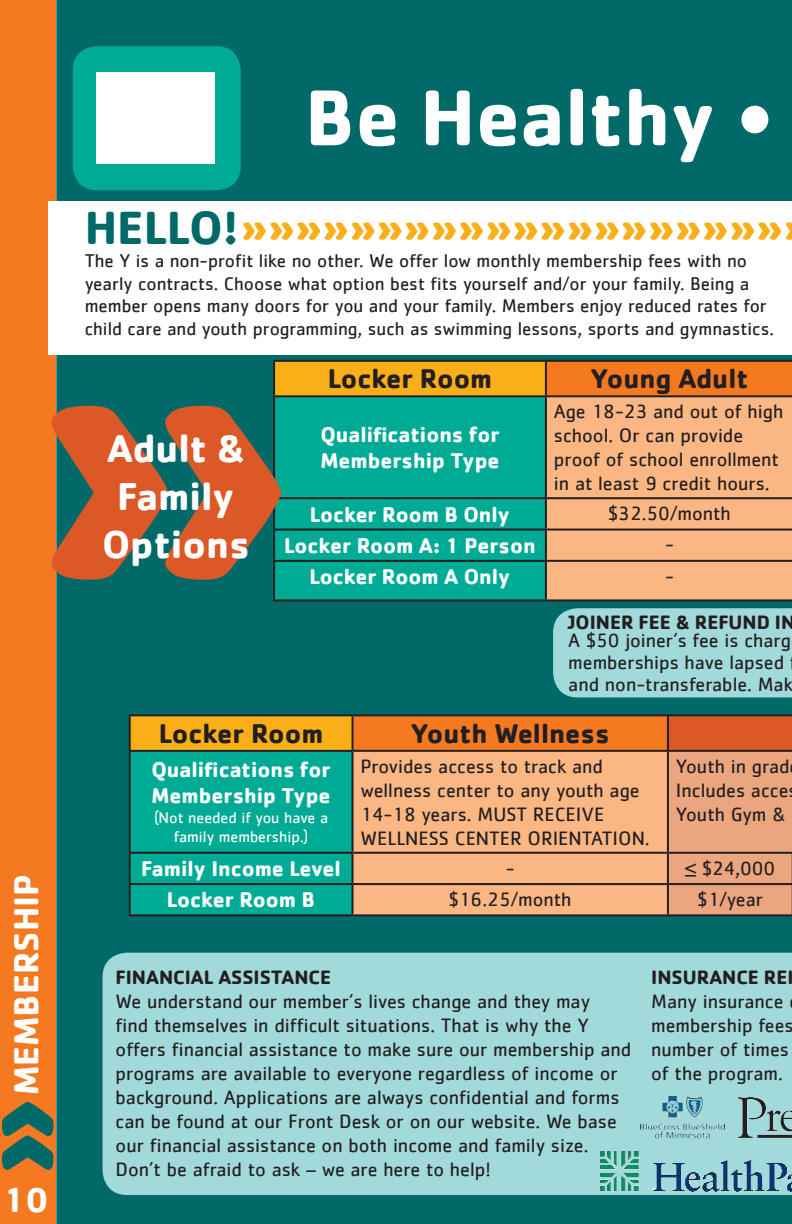
<style>
.page{position:relative;width:792px;height:1224px;background:#fff}
.page>*{position:absolute;margin:0;border:0;box-sizing:border-box;transform-origin:0 0}
.t1{font:700 486px "Cachet";color:#dd5827}
.t2{font:700 144px "Cachet";color:#016a69}
.t3{font:700 82px "Cachet";color:#fff}
.t4{font:700 48px "Cachet";color:#faaf18}
.t5{font:700 40px/48px "Cachet";color:#fff;text-align:center}
.t6{font:700 36px "Cachet";color:#fff}
.t7{font:700 28px "Cachet";color:#231f20}
.t8{font:700 22px/26.4px "Cachet";color:#fff}
.t9{font:20px/24px "Cachet";color:#231f20}
.t10{font:700 20px "Cachet";color:#231f20}
.t11{font:19px/22.8px "Cachet";color:#231f20}
.t12{font:16px/19.2px "Cachet";color:#fff;text-align:center}
.s1{color:#016a69}
</style>
<div class="page">
<div style="left:0;top:0;width:56px;height:1224px;background:#f47921"></div>
<div style="left:56px;top:0;width:736px;height:1224px;background:#016a69"></div>
<div style="left:48px;top:201px;width:744px;height:154px;background:#fff"></div>
<div style="left:73px;top:46px;width:168px;height:144px;background:#00ab95;border-radius:24px"></div>
<div style="left:96px;top:73px;width:119px;height:91px;background:#fff"></div>
<div style="left:274px;top:361px;width:272px;height:35px;background:#faaf18"></div>
<div style="left:546px;top:361px;width:246px;height:35px;background:#f47921"></div>
<div style="left:275px;top:397px;width:270px;height:202px;background:#00ab95"></div>
<div style="left:547px;top:397px;width:244px;height:202px;background:#fab783"></div>
<hr style="left:273px;top:360px;width:273px;height:2px;background:#231f20">
<hr style="left:273px;top:362px;width:2px;height:33px;background:#231f20">
<hr style="left:546px;top:360px;width:246px;height:2px;background:#231f20">
<hr style="left:545px;top:362px;width:2px;height:33px;background:#231f20">
<hr style="left:791px;top:362px;width:1px;height:33px;background:#231f20">
<hr style="left:273px;top:395px;width:273px;height:2px;background:#231f20">
<hr style="left:273px;top:397px;width:2px;height:100px;background:#231f20">
<hr style="left:546px;top:395px;width:246px;height:2px;background:#231f20">
<hr style="left:545px;top:397px;width:2px;height:100px;background:#231f20">
<hr style="left:791px;top:397px;width:1px;height:100px;background:#231f20">
<hr style="left:273px;top:497px;width:273px;height:2px;background:#231f20">
<hr style="left:273px;top:499px;width:2px;height:30px;background:#231f20">
<hr style="left:546px;top:497px;width:246px;height:2px;background:#231f20">
<hr style="left:545px;top:499px;width:2px;height:30px;background:#231f20">
<hr style="left:791px;top:499px;width:1px;height:30px;background:#231f20">
<hr style="left:273px;top:529px;width:273px;height:2px;background:#231f20">
<hr style="left:273px;top:531px;width:2px;height:29px;background:#231f20">
<hr style="left:546px;top:529px;width:246px;height:2px;background:#231f20">
<hr style="left:545px;top:531px;width:2px;height:29px;background:#231f20">
<hr style="left:273px;top:560px;width:273px;height:2px;background:#231f20">
<hr style="left:273px;top:562px;width:2px;height:37px;background:#231f20">
<hr style="left:546px;top:560px;width:246px;height:2px;background:#231f20">
<hr style="left:545px;top:562px;width:2px;height:37px;background:#231f20">
<svg style="left:791px;top:530px;width:1px;height:32px"></svg>
<hr style="left:791px;top:562px;width:1px;height:37px;background:#231f20">
<hr style="left:273px;top:599px;width:273px;height:2px;background:#231f20">
<hr style="left:546px;top:599px;width:246px;height:2px;background:#231f20">
<div style="left:130px;top:715px;width:223px;height:36px;background:#faaf18"></div>
<div style="left:353px;top:715px;width:315px;height:36px;background:#f47921"></div>
<div style="left:668px;top:715px;width:124px;height:36px;background:#dd5827"></div>
<div style="left:131px;top:752px;width:221px;height:162px;background:#00ab95"></div>
<div style="left:354px;top:752px;width:313px;height:162px;background:#fab783"></div>
<hr style="left:129px;top:714px;width:224px;height:2px;background:#231f20">
<hr style="left:129px;top:716px;width:2px;height:34px;background:#231f20">
<hr style="left:353px;top:714px;width:315px;height:2px;background:#231f20">
<hr style="left:352px;top:716px;width:2px;height:34px;background:#231f20">
<hr style="left:668px;top:714px;width:124px;height:2px;background:#231f20">
<hr style="left:667px;top:716px;width:2px;height:34px;background:#231f20">
<hr style="left:129px;top:750px;width:224px;height:2px;background:#231f20">
<hr style="left:129px;top:752px;width:2px;height:100px;background:#231f20">
<hr style="left:353px;top:750px;width:315px;height:2px;background:#231f20">
<hr style="left:352px;top:752px;width:2px;height:100px;background:#231f20">
<hr style="left:667px;top:752px;width:2px;height:100px;background:#231f20">
<hr style="left:129px;top:852px;width:224px;height:2px;background:#231f20">
<hr style="left:129px;top:854px;width:2px;height:29px;background:#231f20">
<hr style="left:353px;top:852px;width:315px;height:2px;background:#231f20">
<hr style="left:352px;top:854px;width:2px;height:29px;background:#231f20">
<hr style="left:667px;top:854px;width:2px;height:29px;background:#231f20">
<hr style="left:129px;top:883px;width:224px;height:2px;background:#231f20">
<hr style="left:129px;top:885px;width:2px;height:29px;background:#231f20">
<hr style="left:353px;top:883px;width:315px;height:2px;background:#231f20">
<hr style="left:352px;top:885px;width:2px;height:29px;background:#231f20">
<hr style="left:667px;top:885px;width:2px;height:29px;background:#231f20">
<hr style="left:129px;top:914px;width:224px;height:2px;background:#231f20">
<hr style="left:353px;top:914px;width:315px;height:2px;background:#231f20">
<svg style="left:668px;top:750px;width:124px;height:166px;background:#e19e79"></svg>
<div style="left:553px;top:608px;width:239px;height:89px;background:#a2dadb"></div>
<div style="left:103px;top:953px;width:689px;height:242px;background:#a2dadb"></div>
<img style="left:641px;top:1096px;width:84px;height:42px">
<img style="left:597px;top:1149px;width:195px;height:42px">
<img style="left:737px;top:1096px;width:55px;height:42px">
<h3 class="t3" style="left:304px;top:65px;width:470px">Be Healthy •</h3>
<h3 class="t4" style="left:85px;top:195px;width:701px"><span class="s1">HELLO!</span>»»»»»»»»»»»»»»»»»»»»</h3>
<p class="t11" style="left:85px;top:249px;width:691px">The Y is a non-profit like no other. We offer low monthly membership fees with no yearly contracts. Choose what option best fits yourself and/or your family. Being a member opens many doors for you and your family. Members enjoy reduced rates for child care and youth programming, such as swimming lessons, sports and gymnastics.</p>
<h3 class="t7" style="left:328px;top:361px;width:166px">Locker Room</h3>
<h3 class="t7" style="left:591px;top:361px;width:159px">Young Adult</h3>
<p class="t8" style="left:320px;top:420px;width:181px">Qualifications for<br>Membership Type</p>
<p class="t9" style="left:554px;top:399px;width:231px">Age 18-23 and out of high school. Or can provide proof of school enrollment in at least 9 credit hours.</p>
<h1 class="t1" style="left:36px;top:128px;width:276px">»</h1>
<h3 class="t5" style="left:102px;top:424px;width:149px">Adult &amp;<br>Family<br>Options</h3>
<p class="t8" style="left:310px;top:500px;width:202px">Locker Room B Only</p>
<p class="t9" style="left:608px;top:501px;width:124px">$32.50/month</p>
<p class="t8" style="left:284px;top:531px;width:253px">Locker Room A: 1 Person</p>
<p class="t9" style="left:665px;top:532px;width:10px">-</p>
<p class="t8" style="left:310px;top:563px;width:202px">Locker Room A Only</p>
<p class="t9" style="left:665px;top:564px;width:10px">-</p>
<p class="t10" style="left:568px;top:609px;width:228px">JOINER FEE &amp; REFUND IN</p>
<p class="t9" style="left:568px;top:629px;width:226px;line-height:22px">A $50 joiner’s fee is charg memberships have lapsed and non-transferable. Mak</p>
<h3 class="t6" style="left:3px;top:1095px;width:223px;rotate:-90deg">MEMBERSHIP</h3>
<h2 class="t2" style="left:-80px;top:1175px;width:83px;rotate:-90deg">»</h2>
<h3 class="t6" style="left:3px;top:1176px;width:47px">10</h3>
<h3 class="t7" style="left:159px;top:715px;width:166px">Locker Room</h3>
<h3 class="t7" style="left:411px;top:715px;width:200px">Youth Wellness</h3>
<p class="t8" style="left:151px;top:756px;width:181px">Qualifications for<br>Membership Type</p>
<p class="t12" style="left:154px;top:807px;width:175px">(Not needed if you have a family membership.)</p>
<p class="t9" style="left:361px;top:754px;width:291px">Provides access to track and wellness center to any youth age<br>14-18 years. MUST RECEIVE<br>WELLNESS CENTER ORIENTATION.</p>
<p class="t9" style="left:676px;top:754px;width:115px;text-align:justify">Youth in grad Includes acce Youth Gym &amp;</p>
<p class="t8" style="left:141px;top:855px;width:201px">Family Income Level</p>
<p class="t9" style="left:506px;top:856px;width:10px">-</p>
<p class="t9" style="left:685px;top:856px;width:92px">≤ $24,000</p>
<p class="t8" style="left:167px;top:886px;width:150px">Locker Room B</p>
<p class="t9" style="left:449px;top:887px;width:124px">$16.25/month</p>
<p class="t9" style="left:698px;top:887px;width:67px">$1/year</p>
<p class="t10" style="left:116px;top:965px;width:217px">FINANCIAL ASSISTANCE</p>
<p class="t9" style="left:116px;top:989px;width:517px">We understand our member’s lives change and they may<br>find themselves in difficult situations. That is why the Y offers financial assistance to make sure our membership and programs are available to everyone regardless of income or background. Applications are always confidential and forms can be found at our Front Desk or on our website. We base our financial assistance on both income and family size.<br>Don’t be afraid to ask – we are here to help!</p>
<p class="t10" style="left:651px;top:965px;width:144px">INSURANCE REI</p>
<p class="t9" style="left:651px;top:989px;width:144px">Many insurance membership fees number of times of the program.</p>
</div>
